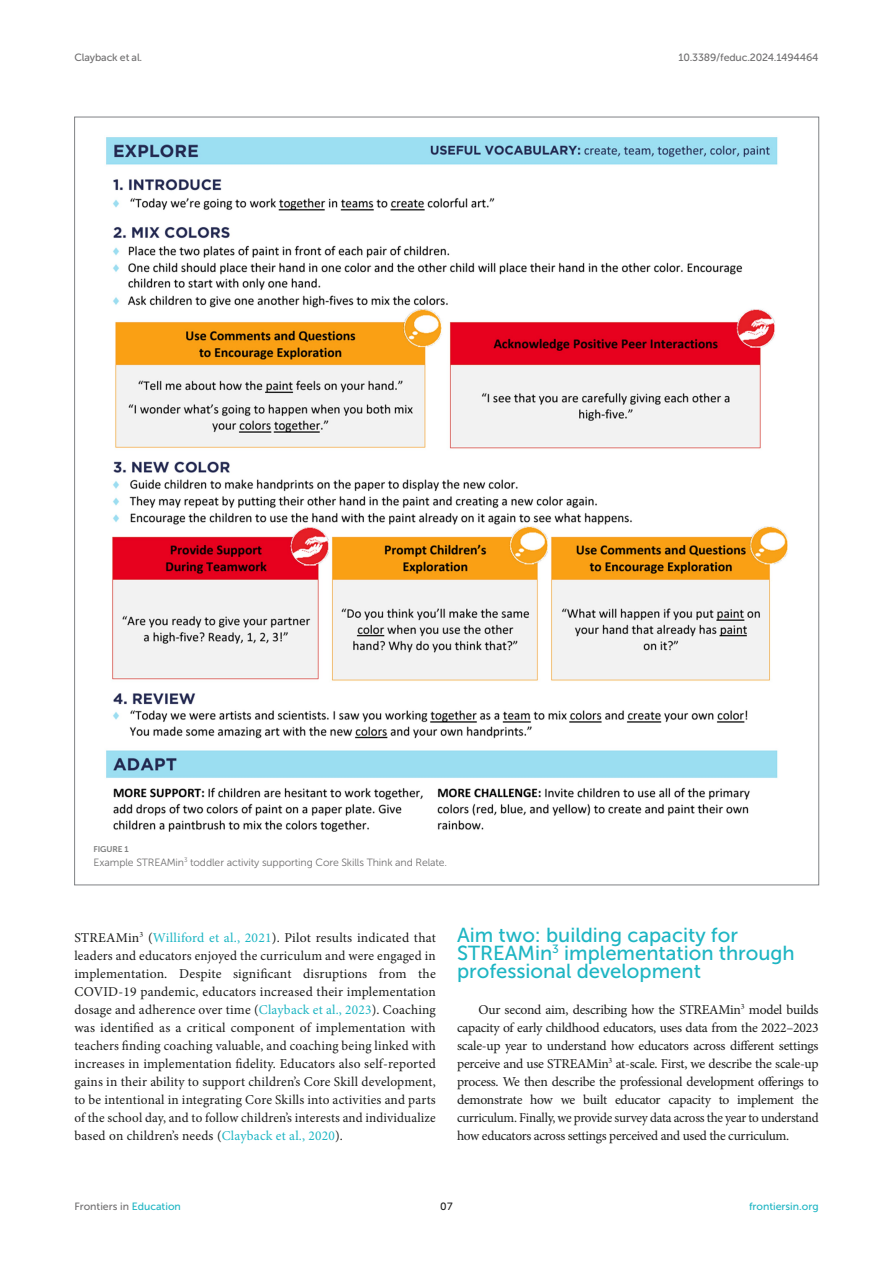
<style>
.page{position:relative;width:893px;height:1263px;background:#fff}
.page>*{position:absolute;margin:0;border:0;box-sizing:border-box;transform-origin:0 0}
.HEAD_1{font:20.25px/18px "Museo Sans 500";color:#1db5c3}
.TEXT{font:13.5px/18px "Minion Pro";letter-spacing:-.005em;color:#1b1c1b;text-align:justify}
.FIG_LEG{font:10.5px "Museo Sans 300";letter-spacing:-.01em;color:#706f70}
.t1{font:10.5px "Museo Sans 500";letter-spacing:-.015em;color:#706f70}
.t2{font:10.5px "Museo Sans 500";color:#1db5c3}
.t3{font:10.5px "Museo Sans 500";color:#1b1c1b}
.FIG_HD{font:8.25px "Museo Sans 700";letter-spacing:-.01em;color:#7e7f7f}
.s1{color:#1db5c3}
</style>
<div class="page">
<img style="left:106px;top:137px;width:682px;height:695px">
<p class="t1" style="left:74px;top:51px;width:69px">Clayback et al.</p>
<p class="t1" style="left:678px;top:51px;width:142px">10.3389/feduc.2024.1494464</p>
<p class="FIG_HD" style="left:94px;top:845px;width:37px">FIGURE 1</p>
<p class="FIG_LEG" style="left:94px;top:857px;width:355px">Example STREAMin<sup>3</sup> toddler activity supporting Core Skills Think and Relate.</p>
<p class="TEXT" style="left:74px;top:929px;width:363px">STREAMin<sup>3</sup> (<span class="s1">Williford et al., 2021</span>). Pilot results indicated that leaders and educators enjoyed the curriculum and were engaged in implementation. Despite significant disruptions from the COVID-19 pandemic, educators increased their implementation dosage and adherence over time (<span class="s1">Clayback et al., 2023</span>). Coaching was identified as a critical component of implementation with teachers finding coaching valuable, and coaching being linked with increases in implementation fidelity. Educators also self-reported gains in their ability to support children’s Core Skill development, to be intentional in integrating Core Skills into activities and parts of the school day, and to follow children’s interests and individualize based on children’s needs (<span class="s1">Clayback et al., 2020</span>).</p>
<p class="HEAD_1" style="left:457px;top:926px;width:339px">Aim two: building capacity for<br>STREAMin<sup>3</sup> implementation through professional development</p>
<p class="TEXT" style="left:457px;top:1001px;width:363px;text-indent:21px">Our second aim, describing how the STREAMin<sup>3</sup> model builds capacity of early childhood educators, uses data from the 2022–2023 scale-up year to understand how educators across different settings perceive and use STREAMin<sup>3</sup> at-scale. First, we describe the scale-up process. We then describe the professional development offerings to demonstrate how we built educator capacity to implement the curriculum. Finally, we provide survey data across the year to understand how educators across settings perceived and used the curriculum.</p>
<p class="t1" style="left:74px;top:1200px;width:108px">Frontiers in <span class="s1">Education</span></p>
<p class="t3" style="left:440px;top:1200px;width:14px">07</p>
<p class="t2" style="left:749px;top:1200px;width:71px">frontiersin.org</p>
</div>
